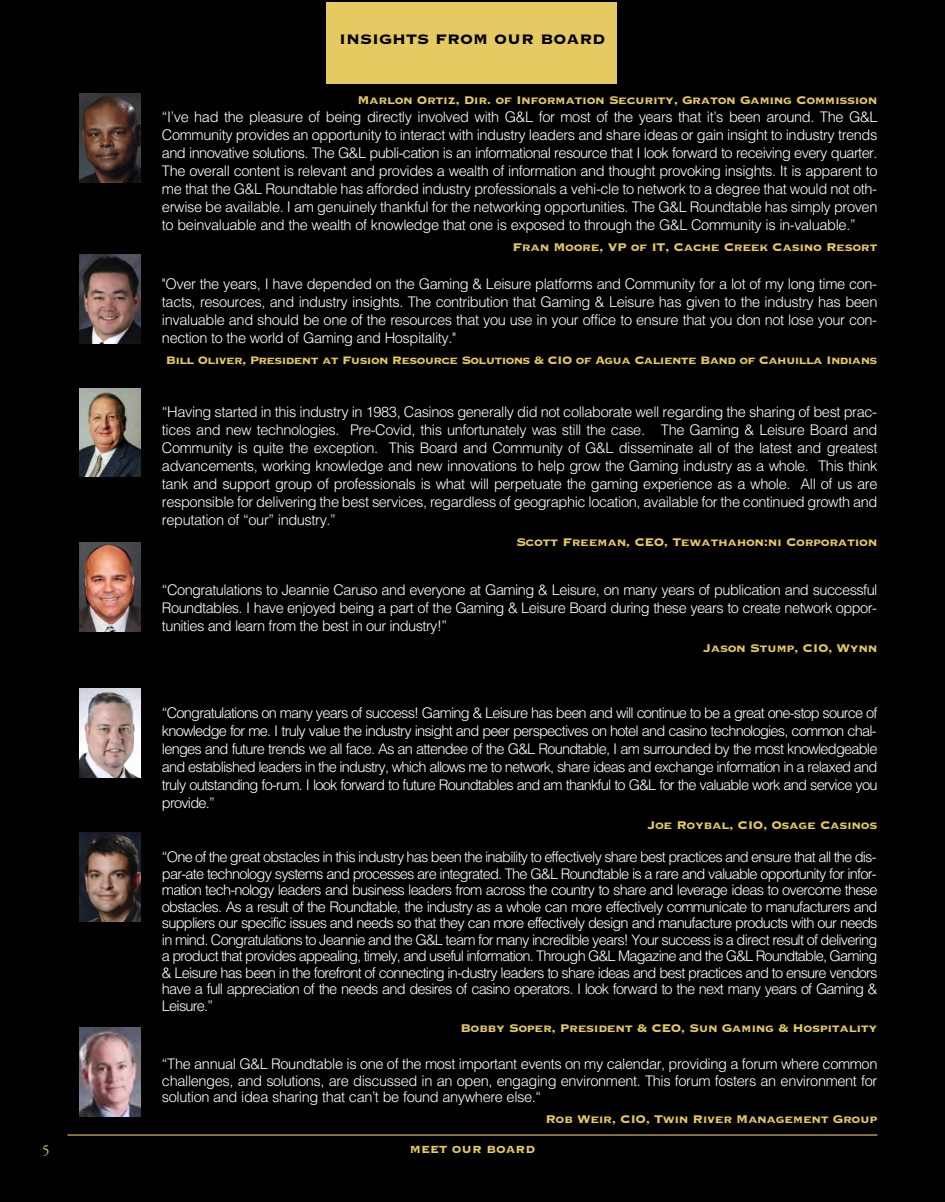
<style>
.page{position:relative;width:945px;height:1202px;background:#000}
.page>*{position:absolute;margin:0;border:0;box-sizing:border-box;transform-origin:0 0}
.t1{font:18px "Copperplate Gothic Std 33 BC";color:#000}
.t2{font:15px "Adobe Garamond Pro";color:#e5c961}
.t3{font:300 14.7px/18px "Helvetica";letter-spacing:-.03em;color:#fff;text-align:justify}
.t4{font:14.7px "Copperplate Gothic Std 33 BC";letter-spacing:-.03em;color:#e5c961}
.t5{font:14.25px "Copperplate Gothic Std 33 BC";letter-spacing:-.05em;color:#e5c961}
.t6{font:13.5px "Copperplate Gothic Std 33 BC";color:#e5c961}
</style>
<div class="page">
<hr style="left:68px;top:1134px;width:810px;height:1px;background:#e5c961">
<img style="left:79px;top:93px;width:61px;height:89px">
<img style="left:79px;top:255px;width:61px;height:89px">
<img style="left:79px;top:832px;width:61px;height:89px">
<img style="left:79px;top:689px;width:61px;height:88px">
<img style="left:79px;top:542px;width:61px;height:89px">
<img style="left:79px;top:388px;width:61px;height:89px">
<img style="left:79px;top:1027px;width:61px;height:89px">
<div style="left:327px;top:2px;width:290px;height:81px;background:#e5c961"></div>
<p class="t1" style="left:339px;top:27px;width:268px">INSIGHTS FROM OUR BOARD</p>
<p class="t4" style="left:358px;top:90px;width:522px">Marlon Ortiz, Dir. of Information Security, Graton Gaming Commission</p>
<p class="t3" style="left:162px;top:109px;width:717px">“I’ve had the pleasure of being directly involved with G&amp;L for most of the years that it’s been around. The G&amp;L Community provides an opportunity to interact with industry leaders and share ideas or gain insight to industry trends and innovative solutions. The G&amp;L publi-cation is an informational resource that I look forward to receiving every quarter.<br>The overall content is relevant and provides a wealth of information and thought provoking insights. It is apparent to me that the G&amp;L Roundtable has afforded industry professionals a vehi-cle to network to a degree that would not oth&shy;erwise be available. I am genuinely thankful for the networking opportunities. The G&amp;L Roundtable has simply proven to beinvaluable and the wealth of knowledge that one is exposed to through the G&amp;L Community is in-valuable.”</p>
<p class="t4" style="left:513px;top:237px;width:366px">Fran Moore, VP of IT, Cache Creek Casino Resort</p>
<p class="t3" style="left:162px;top:276px;width:717px">"Over the years, I have depended on the Gaming &amp; Leisure platforms and Community for a lot of my long time con&shy;tacts, resources, and industry insights. The contribution that Gaming &amp; Leisure has given to the industry has been invaluable and should be one of the resources that you use in your office to ensure that you don not lose your con&shy;nection to the world of Gaming and Hospitality."</p>
<p class="t5" style="left:166px;top:350px;width:713px">Bill Oliver, President at Fusion Resource Solutions &amp; CIO of Agua Caliente Band of Cahuilla Indians</p>
<p class="t3" style="left:162px;top:404px;width:717px">“Having started in this industry in 1983, Casinos generally did not collaborate well regarding the sharing of best prac&shy;tices and new technologies. Pre-Covid, this unfortunately was still the case. The Gaming &amp; Leisure Board and Community is quite the exception. This Board and Community of G&amp;L disseminate all of the latest and greatest advancements, working knowledge and new innovations to help grow the Gaming industry as a whole. This think tank and support group of professionals is what will perpetuate the gaming experience as a whole. All of us are responsible for delivering the best services, regardless of geographic location, available for the continued growth and reputation of “our” industry.”</p>
<p class="t4" style="left:516px;top:532px;width:363px">Scott Freeman, CEO, Tewathahon:ni Corporation</p>
<p class="t3" style="left:162px;top:582px;width:717px">“Congratulations to Jeannie Caruso and everyone at Gaming &amp; Leisure, on many years of publication and successful Roundtables. I have enjoyed being a part of the Gaming &amp; Leisure Board during these years to create network oppor&shy;tunities and learn from the best in our industry!”</p>
<p class="t4" style="left:703px;top:638px;width:176px">Jason Stump, CIO, Wynn</p>
<p class="t3" style="left:162px;top:705px;width:717px">“Congratulations on many years of success! Gaming &amp; Leisure has been and will continue to be a great one-stop source of knowledge for me. I truly value the industry insight and peer perspectives on hotel and casino technologies, common chal&shy;lenges and future trends we all face. As an attendee of the G&amp;L Roundtable, I am surrounded by the most knowledgeable and established leaders in the industry, which allows me to network, share ideas and exchange information in a relaxed and truly outstanding fo-rum. I look forward to future Roundtables and am thankful to G&amp;L for the valuable work and service you provide.”</p>
<p class="t4" style="left:647px;top:815px;width:232px">Joe Roybal, CIO, Osage Casinos</p>
<p class="t3" style="left:162px;top:850px;width:717px;line-height:16.5px">“One of the great obstacles in this industry has been the inability to effectively share best practices and ensure that all the dis&shy;par-ate technology systems and processes are integrated. The G&amp;L Roundtable is a rare and valuable opportunity for infor&shy;mation tech-nology leaders and business leaders from across the country to share and leverage ideas to overcome these obstacles. As a result of the Roundtable, the industry as a whole can more effectively communicate to manufacturers and suppliers our specific issues and needs so that they can more effectively design and manufacture products with our needs in mind. Congratulations to Jeannie and the G&amp;L team for many incredible years! Your success is a direct result of delivering a product that provides appealing, timely, and useful information. Through G&amp;L Magazine and the G&amp;L Roundtable, Gaming &amp; Leisure has been in the forefront of connecting in-dustry leaders to share ideas and best practices and to ensure vendors have a full appreciation of the needs and desires of casino operators. I look forward to the next many years of Gaming &amp; Leisure.”</p>
<p class="t4" style="left:461px;top:1018px;width:419px">Bobby Soper, President &amp; CEO, Sun Gaming &amp; Hospitality</p>
<p class="t3" style="left:162px;top:1057px;width:717px;line-height:16.5px">“The annual G&amp;L Roundtable is one of the most important events on my calendar, providing a forum where common challenges, and solutions, are discussed in an open, engaging environment. This forum fosters an environment for solution and idea sharing that can’t be found anywhere else.“</p>
<p class="t4" style="left:545px;top:1109px;width:334px">Rob Weir, CIO, Twin River Management Group</p>
<p class="t2" style="left:42px;top:1144px;width:9px">5</p>
<p class="t6" style="left:410px;top:1140px;width:127px">MEET OUR BOARD</p>
</div>
